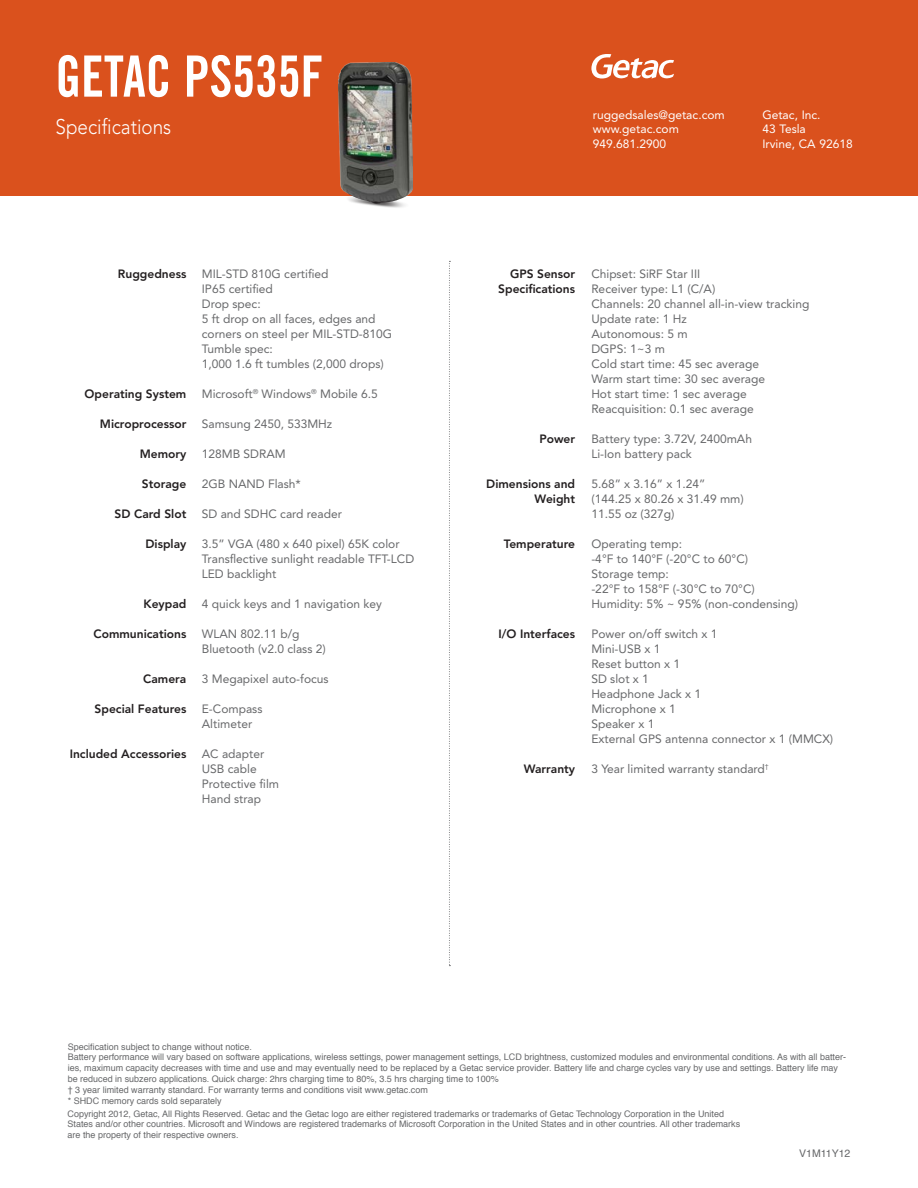
<style>
.page{position:relative;width:918px;height:1188px;background:#fff}
.page>*{position:absolute;margin:0;border:0;box-sizing:border-box;transform-origin:0 0}
.t1{font:57px "Trade Gothic Bold Cond Twenty";color:#fff;scale:.9 1}
.t2{font:300 21px "Avenir";color:#fff;scale:.9 1}
.t3{font:12px/15px "Avenir";color:#67686a}
.t4{font:800 12px "Avenir";color:#231f20}
.t5{font:12px "Avenir";color:#fff}
.t6{font:10.5px "Helvetica";color:#67686a}
.t7{font:9px/10.8px "Helvetica";color:#67686a}
</style>
<div class="page">
<div style="left:0;top:0;width:918px;height:195px;background:#da511d"></div>
<svg style="left:591px;top:54px;width:83px;height:25px"></svg>
<svg style="left:449px;top:261px;width:1px;height:705px"></svg>
<img style="left:339px;top:62px;width:74px;height:146px">
<p class="t1" style="left:56px;top:42px;width:299px">GETAC PS535F</p>
<p class="t2" style="left:56px;top:115px;width:130px">Specifications</p>
<p class="t4" style="left:118px;top:267px;width:70px">Ruggedness</p>
<p class="t4" style="left:85px;top:387px;width:103px">Operating System</p>
<p class="t4" style="left:100px;top:417px;width:88px">Microprocessor</p>
<p class="t4" style="left:140px;top:447px;width:48px">Memory</p>
<p class="t4" style="left:142px;top:477px;width:46px">Storage</p>
<p class="t4" style="left:115px;top:507px;width:73px">SD Card Slot</p>
<p class="t4" style="left:146px;top:537px;width:42px">Display</p>
<p class="t4" style="left:144px;top:597px;width:44px">Keypad</p>
<p class="t4" style="left:94px;top:627px;width:94px">Communications</p>
<p class="t4" style="left:143px;top:672px;width:45px">Camera</p>
<p class="t4" style="left:95px;top:702px;width:93px">Special Features</p>
<p class="t4" style="left:70px;top:747px;width:118px">Included Accessories</p>
<p class="t3" style="left:202px;top:267px;width:128px">MIL-STD 810G certified</p>
<p class="t3" style="left:202px;top:282px;width:73px">IP65 certified</p>
<p class="t3" style="left:202px;top:297px;width:60px">Drop spec:</p>
<p class="t3" style="left:202px;top:312px;width:175px">5 ft drop on all faces, edges and</p>
<p class="t3" style="left:202px;top:327px;width:192px">corners on steel per MIL-STD-810G</p>
<p class="t3" style="left:202px;top:342px;width:73px">Tumble spec:</p>
<p class="t3" style="left:202px;top:357px;width:184px">1,000 1.6 ft tumbles (2,000 drops)</p>
<p class="t3" style="left:202px;top:387px;width:178px">Microsoft<sup>®</sup> Windows<sup>®</sup> Mobile 6.5</p>
<p class="t3" style="left:202px;top:417px;width:132px">Samsung 2450, 533MHz</p>
<p class="t3" style="left:202px;top:447px;width:86px">128MB SDRAM</p>
<p class="t3" style="left:202px;top:477px;width:101px">2GB NAND Flash*</p>
<p class="t3" style="left:202px;top:507px;width:142px">SD and SDHC card reader</p>
<p class="t3" style="left:202px;top:537px;width:199px">3.5” VGA (480 x 640 pixel) 65K color</p>
<p class="t3" style="left:202px;top:552px;width:214px">Transflective sunlight readable TFT-LCD</p>
<p class="t3" style="left:202px;top:567px;width:76px">LED backlight</p>
<p class="t3" style="left:202px;top:597px;width:182px">4 quick keys and 1 navigation key</p>
<p class="t3" style="left:202px;top:627px;width:99px">WLAN 802.11 b/g</p>
<p class="t3" style="left:202px;top:642px;width:126px">Bluetooth (v2.0 class 2)</p>
<p class="t3" style="left:202px;top:672px;width:128px">3 Megapixel auto-focus</p>
<p class="t3" style="left:202px;top:702px;width:62px">E-Compass</p>
<p class="t3" style="left:202px;top:717px;width:52px">Altimeter</p>
<p class="t3" style="left:202px;top:747px;width:64px">AC adapter</p>
<p class="t3" style="left:202px;top:762px;width:56px">USB cable</p>
<p class="t3" style="left:202px;top:777px;width:79px">Protective film</p>
<p class="t3" style="left:202px;top:792px;width:61px">Hand strap</p>
<p class="t5" style="left:593px;top:107px;width:133px">ruggedsales@getac.com</p>
<p class="t5" style="left:593px;top:122px;width:88px">www.getac.com</p>
<p class="t5" style="left:593px;top:136px;width:75px">949.681.2900</p>
<p class="t5" style="left:762px;top:107px;width:60px">Getac, Inc.</p>
<p class="t5" style="left:762px;top:122px;width:45px">43 Tesla</p>
<p class="t5" style="left:762px;top:136px;width:92px">Irvine, CA 92618</p>
<p class="t4" style="left:510px;top:267px;width:67px">GPS Sensor</p>
<p class="t4" style="left:498px;top:282px;width:78px">Specifications</p>
<p class="t4" style="left:539px;top:432px;width:37px">Power</p>
<p class="t4" style="left:486px;top:477px;width:90px">Dimensions and</p>
<p class="t4" style="left:534px;top:492px;width:42px">Weight</p>
<p class="t4" style="left:504px;top:537px;width:73px">Temperature</p>
<p class="t4" style="left:498px;top:627px;width:78px">I/O Interfaces</p>
<p class="t4" style="left:524px;top:762px;width:53px">Warranty</p>
<p class="t3" style="left:591px;top:267px;width:110px">Chipset: SiRF Star III</p>
<p class="t3" style="left:591px;top:282px;width:126px">Receiver type: L1 (C/A)</p>
<p class="t3" style="left:591px;top:297px;width:220px">Channels: 20 channel all-in-view tracking</p>
<p class="t3" style="left:591px;top:312px;width:97px">Update rate: 1 Hz</p>
<p class="t3" style="left:591px;top:327px;width:98px">Autonomous: 5 m</p>
<p class="t3" style="left:591px;top:342px;width:75px">DGPS: 1~3 m</p>
<p class="t3" style="left:591px;top:357px;width:169px">Cold start time: 45 sec average</p>
<p class="t3" style="left:591px;top:372px;width:175px">Warm start time: 30 sec average</p>
<p class="t3" style="left:591px;top:387px;width:157px">Hot start time: 1 sec average</p>
<p class="t3" style="left:591px;top:402px;width:164px">Reacquisition: 0.1 sec average</p>
<p class="t3" style="left:591px;top:432px;width:162px">Battery type: 3.72V, 2400mAh<br>Li-Ion battery pack</p>
<p class="t3" style="left:591px;top:477px;width:116px">5.68” x 3.16” x 1.24”</p>
<p class="t3" style="left:591px;top:492px;width:154px">(144.25 x 80.26 x 31.49 mm)<br>11.55 oz (327g)</p>
<p class="t3" style="left:591px;top:537px;width:92px">Operating temp:</p>
<p class="t3" style="left:591px;top:552px;width:158px">-4°F to 140°F (-20°C to 60°C)</p>
<p class="t3" style="left:591px;top:567px;width:79px">Storage temp:</p>
<p class="t3" style="left:591px;top:582px;width:165px">-22°F to 158°F (-30°C to 70°C)</p>
<p class="t3" style="left:591px;top:597px;width:208px">Humidity: 5% ~ 95% (non-condensing)</p>
<p class="t3" style="left:591px;top:627px;width:128px">Power on/off switch x 1</p>
<p class="t3" style="left:591px;top:642px;width:71px">Mini-USB x 1</p>
<p class="t3" style="left:591px;top:657px;width:90px">Reset button x 1</p>
<p class="t3" style="left:591px;top:672px;width:59px">SD slot x 1</p>
<p class="t3" style="left:591px;top:687px;width:111px">Headphone Jack x 1</p>
<p class="t3" style="left:591px;top:702px;width:86px">Microphone x 1</p>
<p class="t3" style="left:591px;top:717px;width:65px">Speaker x 1</p>
<p class="t3" style="left:591px;top:732px;width:243px">External GPS antenna connector x 1 (MMCX)</p>
<p class="t3" style="left:591px;top:762px;width:179px">3 Year limited warranty standard<sup>†</sup></p>
<p class="t7" style="left:68px;top:1041px;width:186px">Specification subject to change without notice.</p>
<p class="t7" style="left:68px;top:1052px;width:780px">Battery performance will vary based on software applications, wireless settings, power management settings, LCD brightness, customized modules and environmental conditions. As with all batter&shy;ies, maximum capacity decreases with time and use and may eventually need to be replaced by a Getac service provider. Battery life and charge cycles vary by use and settings. Battery life may be reduced in subzero applications. Quick charge: 2hrs charging time to 80%, 3.5 hrs charging time to 100%</p>
<p class="t7" style="left:68px;top:1085px;width:362px">† 3 year limited warranty standard. For warranty terms and conditions visit www.getac.com</p>
<p class="t7" style="left:68px;top:1095px;width:156px">* SHDC memory cards sold separately</p>
<p class="t7" style="left:68px;top:1108px;width:674px">Copyright 2012, Getac, All Rights Reserved. Getac and the Getac logo are either registered trademarks or trademarks of Getac Technology Corporation in the United<br>States and/or other countries. Microsoft and Windows are registered trademarks of Microsoft Corporation in the United States and in other countries. All other trademarks are the property of their respective owners.</p>
<p class="t6" style="left:799px;top:1146px;width:53px">V1M11Y12</p>
</div>
